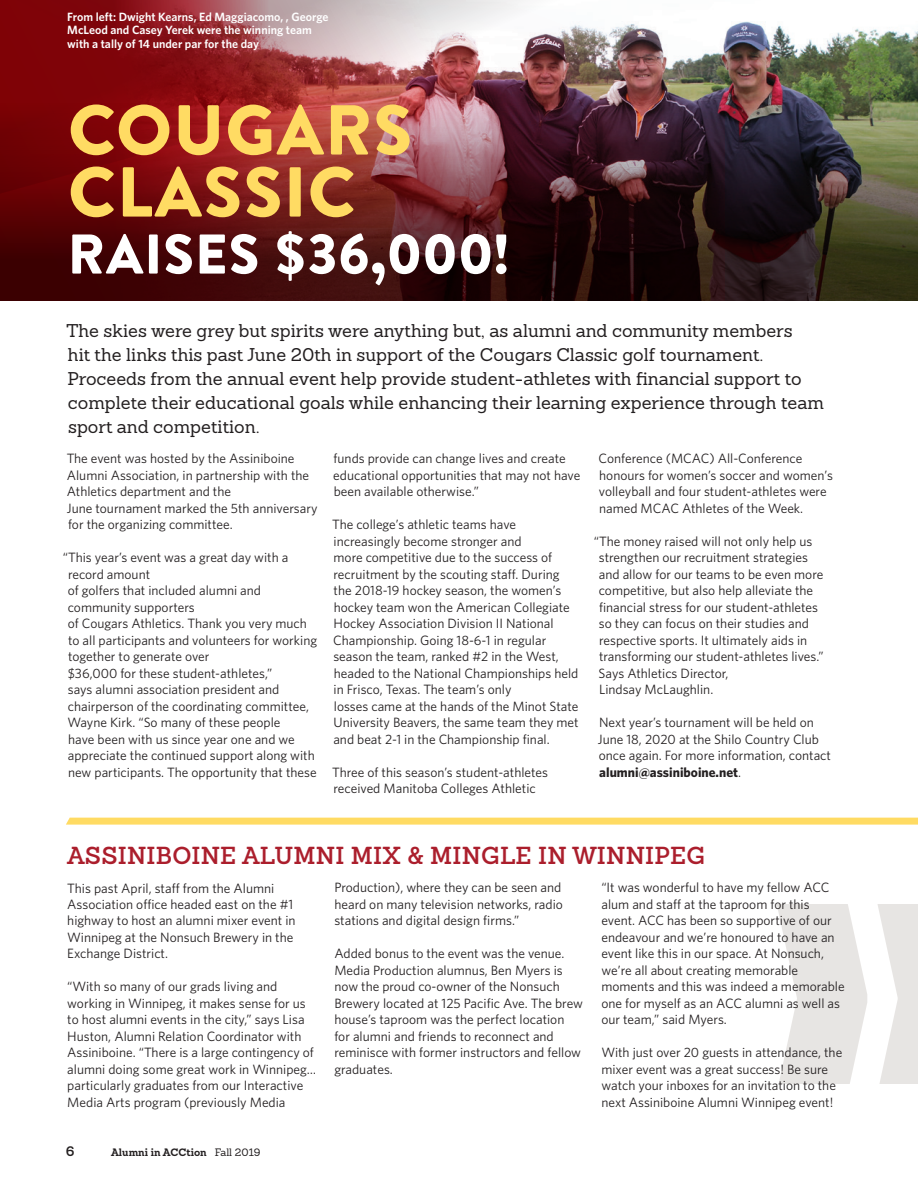
<style>
.page{position:relative;width:918px;height:1188px;background:#fff}
.page>*{position:absolute;margin:0;border:0;box-sizing:border-box;transform-origin:0 0}
.t1{font:900 70.5px/62.1px "Brandon Text";letter-spacing:.02em;color:#ffdb63}
.t2{font:900 55.8px "Brandon Text";letter-spacing:.02em;color:#fff}
.t3{font:600 24px "Sanchez";letter-spacing:.01em;color:#ab1e2c}
.t4{font:18px/24px "Sanchez";color:#231f20}
.t5{font:13.5px/16.5px "Whitney";color:#231f20}
.t6{font:600 13.5px "Sanchez";color:#231f20}
.t7{font:600 12px/13.5px "Whitney";color:#fff}
.t8{font:700 10.5px "Sanchez";color:#231f20}
.s1{font-weight:700}
.s2{font-weight:400}
</style>
<div class="page">
<svg style="left:777px;top:904px;width:141px;height:179px"></svg>
<img style="left:769px;top:25px;width:149px;height:72px">
<svg style="left:0;top:97px;width:918px;height:204px;background:#3b1a16"></svg>
<img style="left:0;top:0;width:769px;height:207px">
<svg style="left:66px;top:818px;width:852px;height:7px;background:#ffdd6c"></svg>
<p class="t7" style="left:67px;top:9px;width:263px">From left: Dwight Kearns, Ed Maggiacomo, , George<br>McLeod and Casey Yerek were the winning team with a tally of 14 under par for the day</p>
<h1 class="t1" style="left:68px;top:98px;width:346px">COUGARS<br>CLASSIC</h1>
<h2 class="t2" style="left:68px;top:215px;width:443px">RAISES $36,000!</h2>
<p class="t4" style="left:67px;top:318px;width:759px">The skies were grey but spirits were anything but, as alumni and community members<br>hit the links this past June 20th in support of the Cougars Classic golf tournament.<br>Proceeds from the annual event help provide student-athletes with financial support to complete their educational goals while enhancing their learning experience through team sport and competition.</p>
<p class="t5" style="left:67px;top:450px;width:252px">The event was hosted by the Assiniboine Alumni Association, in partnership with the Athletics department and the<br>June tournament marked the 5th anniversary for the organizing committee.</p>
<p class="t5" style="left:67px;top:549px;width:251px;text-indent:-5px">“This year’s event was a great day with a record amount<br>of golfers that included alumni and community supporters<br>of Cougars Athletics. Thank you very much to all participants and volunteers for working together to generate over<br>$36,000 for these student-athletes,”<br>says alumni association president and chairperson of the coordinating committee, Wayne Kirk. “So many of these people<br>have been with us since year one and we appreciate the continued support along with new participants. The opportunity that these</p>
<p class="t5" style="left:599px;top:450px;width:236px">Conference (MCAC) All-Conference honours for women’s soccer and women’s volleyball and four student-athletes were named MCAC Athletes of the Week.</p>
<p class="t5" style="left:599px;top:533px;width:227px;text-indent:-5px">“The money raised will not only help us strengthen our recruitment strategies and allow for our teams to be even more competitive, but also help alleviate the financial stress for our student-athletes so they can focus on their studies and respective sports. It ultimately aids in transforming our student-athletes lives.” Says Athletics Director,<br>Lindsay McLaughlin.</p>
<p class="t5" style="left:598px;top:714px;width:235px">Next year’s tournament will be held on June 18, 2020 at the Shilo Country Club once again. For more information, contact <span class="s1">alumni@assiniboine.net</span>.</p>
<p class="t5" style="left:333px;top:450px;width:249px">funds provide can change lives and create educational opportunities that may not have been available otherwise.”</p>
<p class="t5" style="left:332px;top:516px;width:248px">The college’s athletic teams have increasingly become stronger and<br>more competitive due to the success of recruitment by the scouting staff. During the 2018-19 hockey season, the women’s hockey team won the American Collegiate Hockey Association Division II National Championship. Going 18-6-1 in regular season the team, ranked #2 in the West, headed to the National Championships held in Frisco, Texas. The team’s only<br>losses came at the hands of the Minot State University Beavers, the same team they met and beat 2-1 in the Championship final.</p>
<p class="t5" style="left:332px;top:764px;width:217px">Three of this season’s student-athletes received Manitoba Colleges Athletic</p>
<h3 class="t3" style="left:67px;top:840px;width:639px">ASSINIBOINE ALUMNI MIX &amp; MINGLE IN WINNIPEG</h3>
<p class="t5" style="left:67px;top:879px;width:230px">This past April, staff from the Alumni Association office headed east on the #1 highway to host an alumni mixer event in Winnipeg at the Nonsuch Brewery in the Exchange District.</p>
<p class="t5" style="left:67px;top:978px;width:250px">“With so many of our grads living and working in Winnipeg, it makes sense for us to host alumni events in the city,” says Lisa Huston, Alumni Relation Coordinator with Assiniboine. “There is a large contingency of alumni doing some great work in Winnipeg… particularly graduates from our Interactive Media Arts program (previously Media</p>
<p class="t6" style="left:66px;top:1142px;width:10px">6</p>
<p class="t8" style="left:111px;top:1145px;width:151px">Alumni in ACCtion <span class="s2">Fall 2019</span></p>
<p class="t5" style="left:334px;top:879px;width:230px;text-align:justify">Production), where they can be seen and heard on many television networks, radio stations and digital design firms.”</p>
<p class="t5" style="left:334px;top:945px;width:250px">Added bonus to the event was the venue.<br>Media Production alumnus, Ben Myers is now the proud co-owner of the Nonsuch Brewery located at 125 Pacific Ave. The brew house’s taproom was the perfect location for alumni and friends to reconnect and reminisce with former instructors and fellow graduates.</p>
<p class="t5" style="left:601px;top:879px;width:245px">“It was wonderful to have my fellow ACC alum and staff at the taproom for this event. ACC has been so supportive of our endeavour and we’re honoured to have an event like this in our space. At Nonsuch, we’re all about creating memorable moments and this was indeed a memorable one for myself as an ACC alumni as well as our team,” said Myers.</p>
<p class="t5" style="left:601px;top:1044px;width:242px">With just over 20 guests in attendance, the mixer event was a great success! Be sure watch your inboxes for an invitation to the next Assiniboine Alumni Winnipeg event!</p>
</div>
